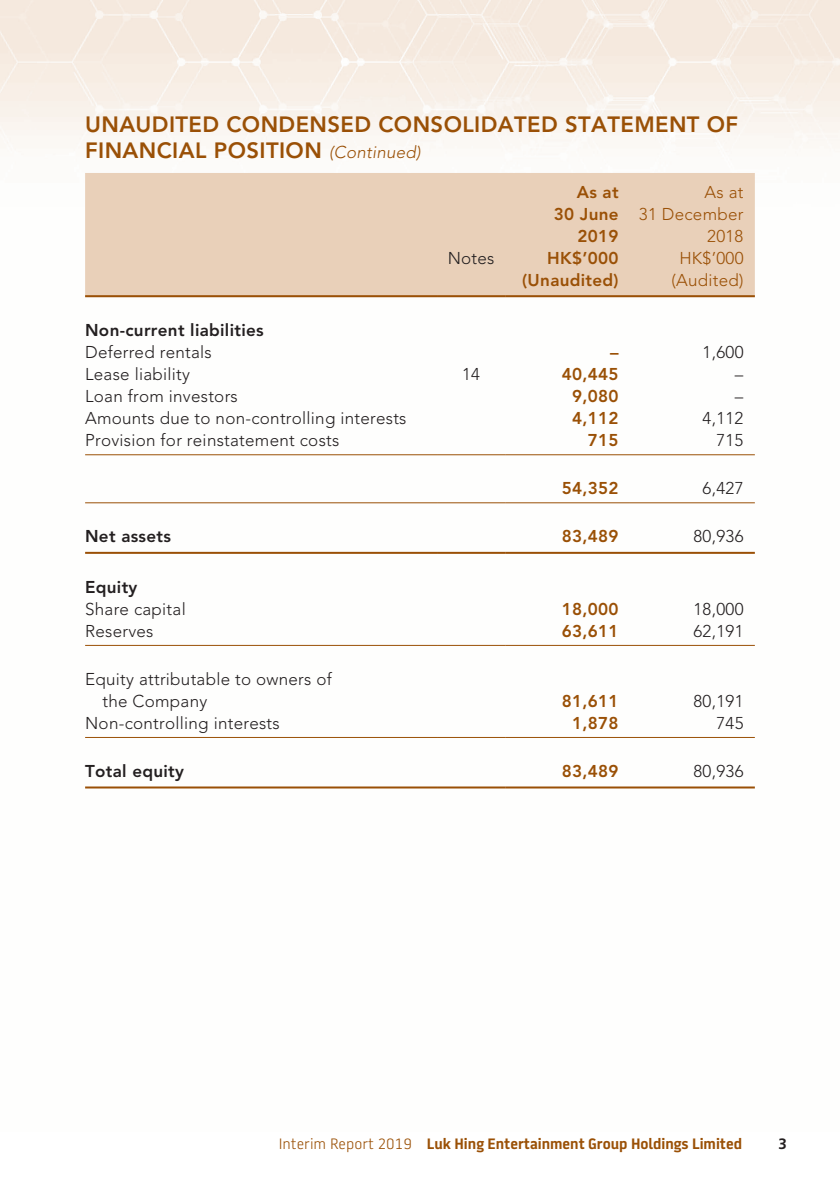
<style>
.page{position:relative;width:840px;height:1191px;background:#fff}
.page>*{position:absolute;margin:0;border:0;box-sizing:border-box;transform-origin:0 0}
.t1{font:800 22px/26px "Avenir LT Std";letter-spacing:.02em;color:#9a5006}
.t2{font:300 17px/22px "Avenir LT Std";letter-spacing:.015em;color:#231f20}
.t3{font:800 17px/22px "Avenir LT Std";letter-spacing:.02em;color:#9a5006;text-align:right}
.t4{font:800 17px "Avenir LT Std";letter-spacing:.02em;color:#231f20}
.t5{font:300 17px/22px "Avenir LT Std";letter-spacing:.015em;color:#9a5006;text-align:right}
.t6{font:700 15px "Battersea";color:#9a5006}
.t7{font:700 15px "Frutiger LT Std";color:#231f20}
.s1{font-weight:300;font-style:italic;font-size:17px}
.s2{font-weight:300}
</style>
<div class="page">
<img style="left:0;top:0;width:839px;height:789px">
<div style="left:85px;top:173px;width:669px;height:122px;background:#e9d0b9"></div>
<hr style="left:85px;top:295px;width:352px;height:2px;background:#9a5006">
<hr style="left:437px;top:295px;width:68px;height:2px;background:#9a5006">
<hr style="left:505px;top:295px;width:124px;height:2px;background:#9a5006">
<hr style="left:629px;top:295px;width:125px;height:2px;background:#9a5006">
<hr style="left:85px;top:454px;width:352px;height:1px;background:#9a5006">
<hr style="left:437px;top:454px;width:68px;height:1px;background:#9a5006">
<hr style="left:505px;top:454px;width:124px;height:1px;background:#9a5006">
<hr style="left:629px;top:454px;width:125px;height:1px;background:#9a5006">
<hr style="left:85px;top:502px;width:352px;height:1px;background:#9a5006">
<hr style="left:437px;top:502px;width:68px;height:1px;background:#9a5006">
<hr style="left:505px;top:502px;width:124px;height:1px;background:#9a5006">
<hr style="left:629px;top:502px;width:125px;height:1px;background:#9a5006">
<hr style="left:85px;top:552px;width:352px;height:2px;background:#9a5006">
<hr style="left:437px;top:552px;width:68px;height:2px;background:#9a5006">
<hr style="left:505px;top:552px;width:124px;height:2px;background:#9a5006">
<hr style="left:629px;top:552px;width:125px;height:2px;background:#9a5006">
<hr style="left:85px;top:645px;width:352px;height:1px;background:#9a5006">
<hr style="left:437px;top:645px;width:68px;height:1px;background:#9a5006">
<hr style="left:505px;top:645px;width:124px;height:1px;background:#9a5006">
<hr style="left:629px;top:645px;width:125px;height:1px;background:#9a5006">
<hr style="left:85px;top:737px;width:352px;height:1px;background:#9a5006">
<hr style="left:437px;top:737px;width:68px;height:1px;background:#9a5006">
<hr style="left:505px;top:737px;width:124px;height:1px;background:#9a5006">
<hr style="left:629px;top:737px;width:125px;height:1px;background:#9a5006">
<hr style="left:85px;top:786px;width:352px;height:2px;background:#9a5006">
<hr style="left:437px;top:786px;width:68px;height:2px;background:#9a5006">
<hr style="left:505px;top:786px;width:124px;height:2px;background:#9a5006">
<hr style="left:629px;top:786px;width:125px;height:2px;background:#9a5006">
<p class="t1" style="left:85px;top:111px;width:654px">UNAUDITED CONDENSED CONSOLIDATED STATEMENT OF<br>FINANCIAL POSITION <span class="s1">(Continued)</span></p>
<p class="t3" style="left:553px;top:181px;width:66px">As at<br>30 June<br>2019</p>
<p class="t5" style="left:638px;top:181px;width:106px">As at<br>31 December<br>2018</p>
<p class="t2" style="left:447px;top:247px;width:48px">Notes</p>
<p class="t3" style="left:547px;top:247px;width:73px">HK$’000</p>
<p class="t5" style="left:679px;top:247px;width:66px">HK$’000</p>
<p class="t3" style="left:522px;top:269px;width:98px">(Unaudited)</p>
<p class="t5" style="left:671px;top:269px;width:74px">(Audited)</p>
<p class="t4" style="left:85px;top:320px;width:180px">Non-current liabilities</p>
<p class="t2" style="left:85px;top:341px;width:128px">Deferred rentals</p>
<p class="t3" style="left:609px;top:341px;width:10px">–</p>
<p class="t2" style="left:702px;top:341px;width:42px">1,600</p>
<p class="t2" style="left:85px;top:363px;width:106px">Lease liability</p>
<p class="t2" style="left:462px;top:363px;width:19px">14</p>
<p class="t3" style="left:561px;top:363px;width:58px">40,445</p>
<p class="t2" style="left:734px;top:363px;width:10px">–</p>
<p class="t2" style="left:85px;top:385px;width:154px">Loan from investors</p>
<p class="t3" style="left:571px;top:385px;width:48px">9,080</p>
<p class="t2" style="left:734px;top:385px;width:10px">–</p>
<p class="t2" style="left:85px;top:407px;width:323px">Amounts due to non-controlling interests</p>
<p class="t3" style="left:571px;top:407px;width:48px">4,112</p>
<p class="t2" style="left:702px;top:407px;width:42px">4,112</p>
<p class="t2" style="left:85px;top:429px;width:255px">Provision for reinstatement costs</p>
<p class="t3" style="left:587px;top:429px;width:32px">715</p>
<p class="t2" style="left:716px;top:429px;width:29px">715</p>
<p class="t3" style="left:561px;top:477px;width:58px">54,352</p>
<p class="t2" style="left:702px;top:477px;width:42px">6,427</p>
<p class="t4" style="left:85px;top:526px;width:87px">Net assets</p>
<p class="t3" style="left:561px;top:525px;width:58px">83,489</p>
<p class="t2" style="left:693px;top:525px;width:51px">80,936</p>
<p class="t4" style="left:85px;top:577px;width:54px">Equity</p>
<p class="t2" style="left:85px;top:598px;width:102px">Share capital</p>
<p class="t3" style="left:561px;top:598px;width:58px">18,000</p>
<p class="t2" style="left:693px;top:598px;width:51px">18,000</p>
<p class="t2" style="left:85px;top:620px;width:70px">Reserves</p>
<p class="t3" style="left:561px;top:620px;width:58px">63,611</p>
<p class="t2" style="left:693px;top:620px;width:51px">62,191</p>
<p class="t2" style="left:102px;top:668px;width:231px;text-indent:-17px">Equity attributable to owners of the Company</p>
<p class="t3" style="left:561px;top:690px;width:58px">81,611</p>
<p class="t2" style="left:693px;top:690px;width:51px">80,191</p>
<p class="t2" style="left:85px;top:712px;width:196px">Non-controlling interests</p>
<p class="t3" style="left:571px;top:712px;width:48px">1,878</p>
<p class="t2" style="left:716px;top:712px;width:29px">745</p>
<p class="t4" style="left:85px;top:761px;width:100px">Total equity</p>
<p class="t3" style="left:561px;top:760px;width:58px">83,489</p>
<p class="t2" style="left:693px;top:760px;width:51px">80,936</p>
<p class="t6" style="left:278px;top:1134px;width:464px"><span class="s2">Interim Report 2019</span> Luk Hing Entertainment Group Holdings Limited</p>
<p class="t7" style="left:778px;top:1135px;width:10px">3</p>
</div>
